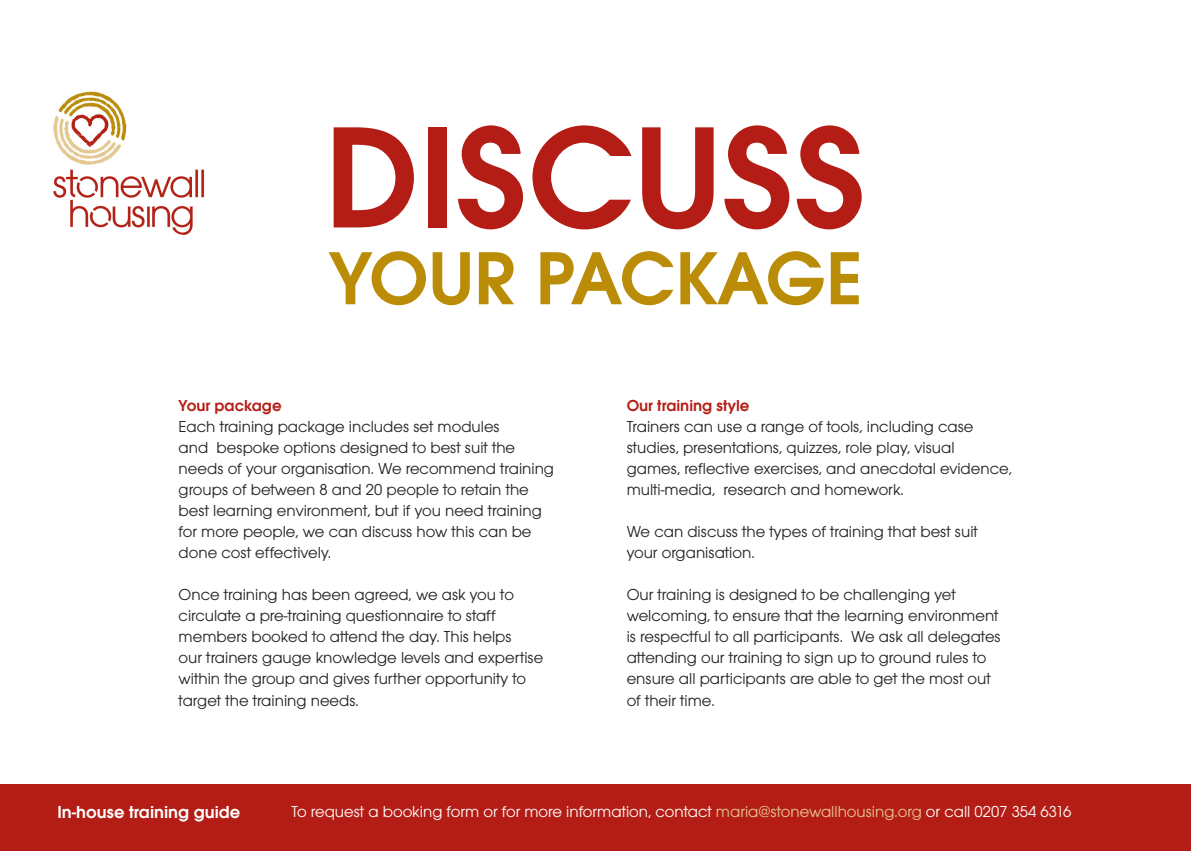
<style>
.page{position:relative;width:1191px;height:851px;background:#fff}
.page>*{position:absolute;margin:0;border:0;box-sizing:border-box;transform-origin:0 0}
.t1{font:600 150px "Avant Garde ITC";color:#b41d15}
.t2{font:600 78px "Avant Garde ITC";color:#bb8c07}
.t3{font:600 18px "Avant Garde ITC";color:#fff}
.t4{font:16.5px/21px "Avant Garde ITC";color:#231f20}
.t5{font:16.5px "Avant Garde ITC";color:#fff}
.t6{font:600 16.5px "Avant Garde ITC";color:#b41d15}
.s1{color:#e4c893}
</style>
<div class="page">
<div style="left:0;top:784px;width:1191px;height:66px;background:#b41d15"></div>
<img style="left:53px;top:91px;width:152px;height:144px">
<p class="t1" style="left:324px;top:90px;width:543px">DISCUSS</p>
<p class="t2" style="left:329px;top:232px;width:534px">YOUR PACKAGE</p>
<p class="t6" style="left:179px;top:396px;width:105px">Your package</p>
<p class="t4" style="left:179px;top:416px;width:377px">Each training package includes set modules<br>and bespoke options designed to best suit the needs of your organisation. We recommend training groups of between 8 and 20 people to retain the best learning environment, but if you need training for more people, we can discuss how this can be done cost effectively.</p>
<p class="t4" style="left:179px;top:584px;width:366px">Once training has been agreed, we ask you to circulate a pre-training questionnaire to staff members booked to attend the day. This helps<br>our trainers gauge knowledge levels and expertise within the group and gives further opportunity to target the training needs.</p>
<p class="t6" style="left:626px;top:396px;width:124px">Our training style</p>
<p class="t4" style="left:626px;top:416px;width:387px">Trainers can use a range of tools, including case studies, presentations, quizzes, role play, visual games, reflective exercises, and anecdotal evidence, multi-media, research and homework.</p>
<p class="t4" style="left:626px;top:521px;width:353px">We can discuss the types of training that best suit your organisation.</p>
<p class="t4" style="left:626px;top:584px;width:375px">Our training is designed to be challenging yet welcoming, to ensure that the learning environment is respectful to all participants. We ask all delegates attending our training to sign up to ground rules to ensure all participants are able to get the most out of their time.</p>
<p class="t3" style="left:57px;top:801px;width:184px">In-house training guide</p>
<p class="t5" style="left:291px;top:801px;width:781px">To request a booking form or for more information, contact <span class="s1">maria@stonewallhousing.org</span> or call 0207 354 6316</p>
</div>
